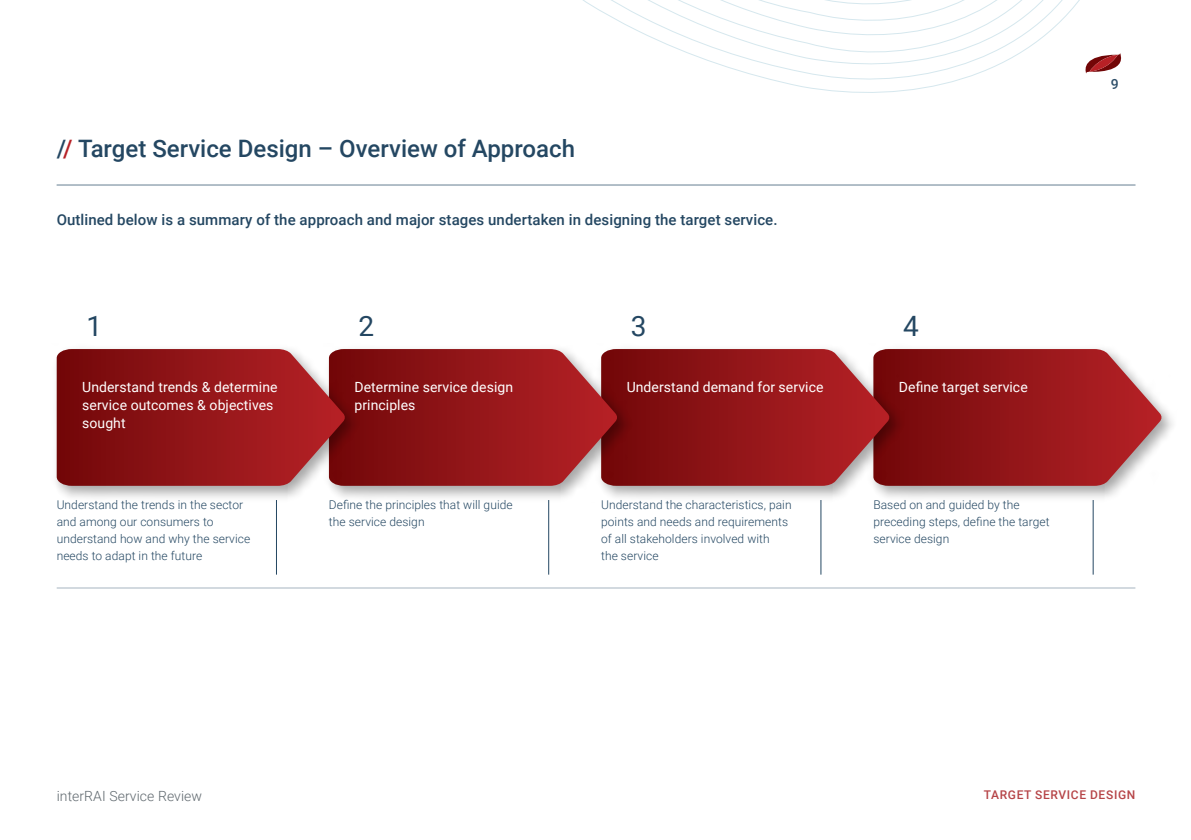
<style>
.page{position:relative;width:1191px;height:840px;background:#fff}
.page>*{position:absolute;margin:0;border:0;box-sizing:border-box;transform-origin:0 0}
.t1{font:28px "Roboto";color:#244762}
.t2{font:500 24px "Roboto";color:#244762}
.t3{font:500 15px "Roboto";letter-spacing:.005em;color:#244762}
.t4{font:14px/18px "Roboto";letter-spacing:.005em;color:#fff}
.t5{font:300 14px "Roboto";letter-spacing:.005em;color:#5f686e}
.t6{font:500 14px "Roboto";color:#2f506a}
.t7{font:300 12px/17px "Roboto";letter-spacing:.005em;color:#244762}
.t8{font:500 12px "Roboto";letter-spacing:.055em;color:#b64548}
.s1{color:#b72126}
</style>
<div class="page">
<svg style="left:583px;top:0;width:497px;height:93px"></svg>
<svg style="left:1085px;top:53px;width:37px;height:21px"></svg>
<div style="left:867px;top:343px;width:310px;height:159px;background:#000;opacity:.35"></div>
<hr style="left:1092px;top:499px;width:1px;height:75px;background:#244762">
<div style="left:595px;top:343px;width:310px;height:159px;background:#000;opacity:.35"></div>
<hr style="left:820px;top:499px;width:1px;height:75px;background:#244762">
<hr style="left:57px;top:184px;width:1078px;height:1px;background:#a7b5c0">
<hr style="left:57px;top:587px;width:1078px;height:1px;background:#a7b5c0">
<div style="left:323px;top:343px;width:310px;height:159px;background:#000;opacity:.35"></div>
<hr style="left:548px;top:499px;width:1px;height:75px;background:#244762">
<div style="left:51px;top:343px;width:310px;height:159px;background:#000;opacity:.35"></div>
<svg style="left:57px;top:349px;width:1105px;height:136px;background:#962225"></svg>
<hr style="left:276px;top:499px;width:1px;height:75px;background:#244762">
<p class="t6" style="left:1110px;top:74px;width:9px">9</p>
<h2 class="t2" style="left:57px;top:132px;width:520px">/<span class="s1">/</span> Target Service Design – Overview of Approach</h2>
<p class="t3" style="left:57px;top:209px;width:722px">Outlined below is a summary of the approach and major stages undertaken in designing the target service.</p>
<h1 class="t1" style="left:86px;top:306px;width:17px">1</h1>
<h1 class="t1" style="left:358px;top:306px;width:17px">2</h1>
<h1 class="t1" style="left:631px;top:306px;width:17px">3</h1>
<h1 class="t1" style="left:903px;top:306px;width:17px">4</h1>
<p class="t4" style="left:82px;top:377px;width:197px">Understand trends &amp; determine service outcomes &amp; objectives sought</p>
<p class="t4" style="left:354px;top:377px;width:160px">Determine service design principles</p>
<p class="t4" style="left:626px;top:377px;width:198px">Understand demand for service</p>
<p class="t4" style="left:899px;top:377px;width:130px">Define target service</p>
<p class="t7" style="left:57px;top:495px;width:195px">Understand the trends in the sector and among our consumers to understand how and why the service needs to adapt in the future</p>
<p class="t7" style="left:329px;top:495px;width:185px">Define the principles that will guide the service design</p>
<p class="t7" style="left:601px;top:495px;width:192px">Understand the characteristics, pain points and needs and requirements of all stakeholders involved with<br>the service</p>
<p class="t7" style="left:873px;top:495px;width:178px">Based on and guided by the preceding steps, define the target service design</p>
<p class="t5" style="left:57px;top:785px;width:147px">interRAI Service Review</p>
<p class="t8" style="left:983px;top:786px;width:153px">TARGET SERVICE DESIGN</p>
</div>
